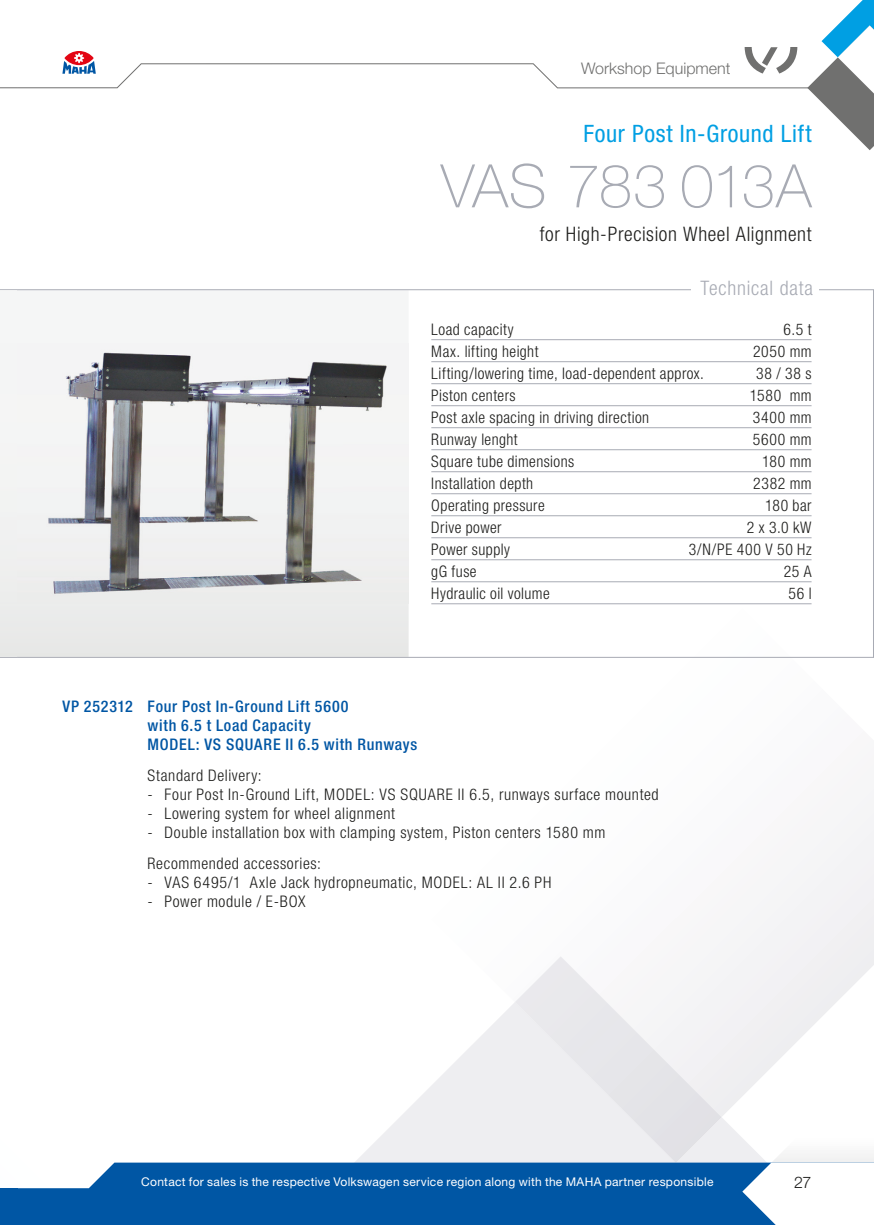
<style>
.page{position:relative;width:874px;height:1225px;background:#fff}
.page>*{position:absolute;margin:0;border:0;box-sizing:border-box;transform-origin:0 0}
.t1{font:100 60px "Helvetica Neue LTW1 G";letter-spacing:-.025em;color:#a8abb4}
.t2{font:condensed 24px "Helvetica Neue LTW1 G";letter-spacing:.03em;color:#009fe3}
.t3{font:300 condensed 20px "Helvetica Neue LTW1 G";letter-spacing:.03em;color:#1d1d1b}
.t4{font:300 condensed 20px "Helvetica Neue LTW1 G";letter-spacing:.04em;color:#a8abb4}
.t5{font:300 condensed 16px/30.6px "Helvetica Neue LTW1 G";letter-spacing:.035em;color:#1d1d1b}
.t6{font:500 condensed 16px/19.2px "Helvetica Neue LTW1 G";letter-spacing:.045em;color:#0056a4}
.t7{font:300 16px "Helvetica Neue LTW1 G";color:#70706f}
.t8{font:300 16px "Helvetica Neue LTW1 G";color:#1d1d1b}
.t9{font:12px "Helvetica Neue LTW1 G";letter-spacing:.025em;color:#fff}
</style>
<div class="page">
<svg style="left:408px;top:542px;width:465px;height:528px"></svg>
<svg style="left:355px;top:1002px;width:413px;height:160px;fill:#f0eff2"></svg>
<svg style="left:514px;top:956px;width:207px;height:206px"></svg>
<div style="left:0;top:1188px;width:17px;height:37px;background:#0056a4"></div>
<div style="left:17px;top:1162px;width:719px;height:63px;background:#0056a4"></div>
<svg style="left:736px;top:1094px;width:137px;height:131px"></svg>
<div style="left:19px;top:604px;width:389px;height:52px;background:#e9eae9"></div>
<svg style="left:0;top:0;width:873px;height:150px"></svg>
<svg style="left:0;top:289px;width:17px;height:369px"></svg>
<img style="left:0;top:343px;width:408px;height:261px">
<hr style="left:431px;top:339px;width:380px;height:1px;background:#a8abb4">
<hr style="left:431px;top:361px;width:380px;height:1px;background:#a8abb4">
<hr style="left:431px;top:383px;width:380px;height:1px;background:#a8abb4">
<hr style="left:431px;top:405px;width:380px;height:1px;background:#a8abb4">
<hr style="left:431px;top:427px;width:380px;height:1px;background:#a8abb4">
<hr style="left:431px;top:449px;width:380px;height:1px;background:#a8abb4">
<hr style="left:431px;top:471px;width:380px;height:1px;background:#a8abb4">
<hr style="left:431px;top:493px;width:380px;height:1px;background:#a8abb4">
<hr style="left:431px;top:515px;width:380px;height:1px;background:#a8abb4">
<hr style="left:431px;top:537px;width:380px;height:1px;background:#a8abb4">
<hr style="left:431px;top:559px;width:380px;height:1px;background:#a8abb4">
<hr style="left:431px;top:581px;width:380px;height:1px;background:#a8abb4">
<hr style="left:431px;top:603px;width:380px;height:1px;background:#a8abb4">
<p class="t7" style="left:581px;top:58px;width:151px">Workshop Equipment</p>
<h2 class="t2" style="left:583px;top:119px;width:229px">Four Post In-Ground Lift</h2>
<h1 class="t1" style="left:440px;top:150px;width:372px">VAS 783 013A</h1>
<p class="t3" style="left:539px;top:222px;width:273px">for High-Precision Wheel Alignment</p>
<p class="t4" style="left:700px;top:277px;width:114px">Technical data</p>
<p class="t5" style="left:431px;top:314px;width:84px">Load capacity</p>
<p class="t5" style="left:783px;top:314px;width:29px">6.5 t</p>
<p class="t5" style="left:431px;top:336px;width:109px">Max. lifting height</p>
<p class="t5" style="left:752px;top:336px;width:60px">2050 mm</p>
<p class="t5" style="left:431px;top:358px;width:274px">Lifting/lowering time, load-dependent approx.</p>
<p class="t5" style="left:756px;top:358px;width:57px">38 / 38 s</p>
<p class="t5" style="left:431px;top:380px;width:86px">Piston centers</p>
<p class="t5" style="left:749px;top:380px;width:63px">1580 mm</p>
<p class="t5" style="left:431px;top:402px;width:219px">Post axle spacing in driving direction</p>
<p class="t5" style="left:752px;top:402px;width:60px">3400 mm</p>
<p class="t5" style="left:431px;top:424px;width:88px">Runway lenght</p>
<p class="t5" style="left:752px;top:424px;width:60px">5600 mm</p>
<p class="t5" style="left:431px;top:446px;width:144px">Square tube dimensions</p>
<p class="t5" style="left:761px;top:446px;width:51px">180 mm</p>
<p class="t5" style="left:431px;top:468px;width:103px">Installation depth</p>
<p class="t5" style="left:752px;top:468px;width:60px">2382 mm</p>
<p class="t5" style="left:431px;top:490px;width:115px">Operating pressure</p>
<p class="t5" style="left:764px;top:490px;width:48px">180 bar</p>
<p class="t5" style="left:431px;top:512px;width:72px">Drive power</p>
<p class="t5" style="left:746px;top:512px;width:66px">2 x 3.0 kW</p>
<p class="t5" style="left:431px;top:534px;width:80px">Power supply</p>
<p class="t5" style="left:688px;top:534px;width:124px">3/N/PE 400 V 50 Hz</p>
<p class="t5" style="left:431px;top:556px;width:47px">gG fuse</p>
<p class="t5" style="left:783px;top:556px;width:29px">25 A</p>
<p class="t5" style="left:431px;top:578px;width:120px">Hydraulic oil volume</p>
<p class="t5" style="left:788px;top:578px;width:25px">56 l</p>
<p class="t6" style="left:147px;top:696px;width:271px;text-indent:-85px">VP 252312 Four Post In-Ground Lift 5600<br>with 6.5 t Load Capacity<br>MODEL: VS SQUARE II 6.5 with Runways</p>
<p class="t5" style="left:147px;top:760px;width:116px">Standard Delivery:</p>
<p class="t5" style="left:147px;top:779px;width:512px">- Four Post In-Ground Lift, MODEL: VS SQUARE II 6.5, runways surface mounted</p>
<p class="t5" style="left:147px;top:798px;width:249px">- Lowering system for wheel alignment</p>
<p class="t5" style="left:147px;top:817px;width:459px">- Double installation box with clamping system, Piston centers 1580 mm<br>Recommended accessories:</p>
<p class="t5" style="left:147px;top:867px;width:405px">- VAS 6495/1 Axle Jack hydropneumatic, MODEL: AL II 2.6 PH</p>
<p class="t5" style="left:147px;top:886px;width:159px">- Power module / E-BOX</p>
<p class="t9" style="left:141px;top:1174px;width:573px">Contact for sales is the respective Volkswagen service region along with the MAHA partner responsible</p>
<p class="t8" style="left:793px;top:1172px;width:19px">27</p>
</div>
